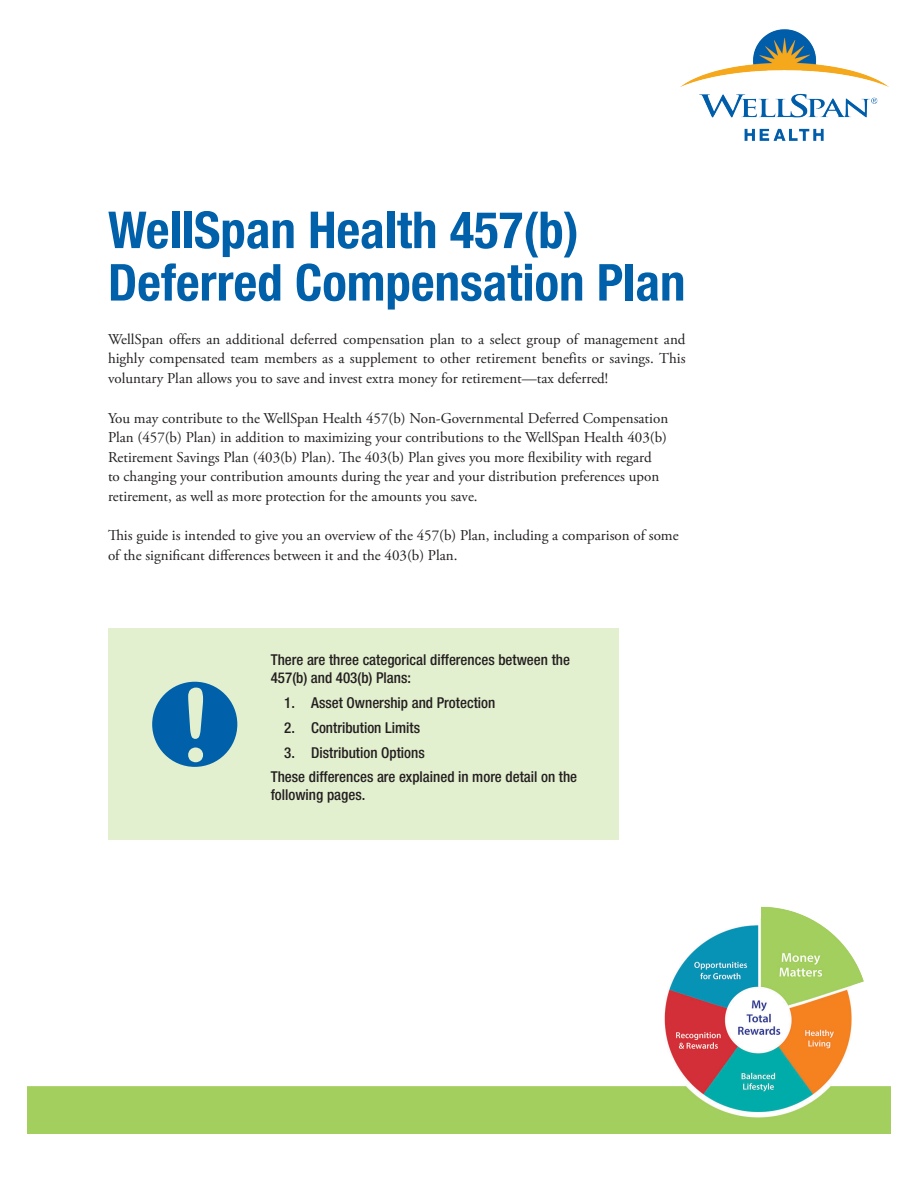
<style>
.page{position:relative;width:918px;height:1188px;background:#fff}
.page>*{position:absolute;margin:0;border:0;box-sizing:border-box;transform-origin:0 0}
.Body{font:700 condensed 51px/52.5px "Helvetica Neue LT Std";color:#0060a9}
.Body-2{font:15px/19.5px "Adobe Garamond Pro";color:#231f20}
.Body-3{font:500 condensed 15px/18px "Helvetica Neue LT Std";color:#231f20}
</style>
<div class="page">
<img style="left:27px;top:906px;width:864px;height:228px">
<img style="left:680px;top:29px;width:209px;height:112px">
<div style="left:108px;top:628px;width:511px;height:211px;background:#e3f0cf"></div>
<svg style="left:152px;top:682px;width:85px;height:85px"></svg>
<p class="Body" style="left:108px;top:203px;width:579px">WellSpan Health 457(b)<br>Deferred Compensation Plan</p>
<p class="Body-2" style="left:108px;top:330px;width:579px;text-align:justify">WellSpan offers an additional deferred compensation plan to a select group of management and highly compensated team members as a supplement to other retirement benefits or savings. This voluntary Plan allows you to save and invest extra money for retirement—tax deferred!</p>
<p class="Body-2" style="left:108px;top:409px;width:562px">You may contribute to the WellSpan Health 457(b) Non-Governmental Deferred Compensation Plan (457(b) Plan) in addition to maximizing your contributions to the WellSpan Health 403(b)<br>Retirement Savings Plan (403(b) Plan). The 403(b) Plan gives you more flexibility with regard<br>to changing your contribution amounts during the year and your distribution preferences upon retirement, as well as more protection for the amounts you save.</p>
<p class="Body-2" style="left:108px;top:526px;width:572px">This guide is intended to give you an overview of the 457(b) Plan, including a comparison of some of the significant differences between it and the 403(b) Plan.</p>
<p class="Body-3" style="left:271px;top:651px;width:301px">There are three categorical differences between the<br>457(b) and 403(b) Plans:</p>
<p class="Body-3" style="left:284px;top:694px;width:213px">1. Asset Ownership and Protection</p>
<p class="Body-3" style="left:284px;top:718px;width:137px">2. Contribution Limits</p>
<p class="Body-3" style="left:284px;top:743px;width:142px">3. Distribution Options</p>
<p class="Body-3" style="left:271px;top:768px;width:308px">These differences are explained in more detail on the following pages.</p>
</div>
